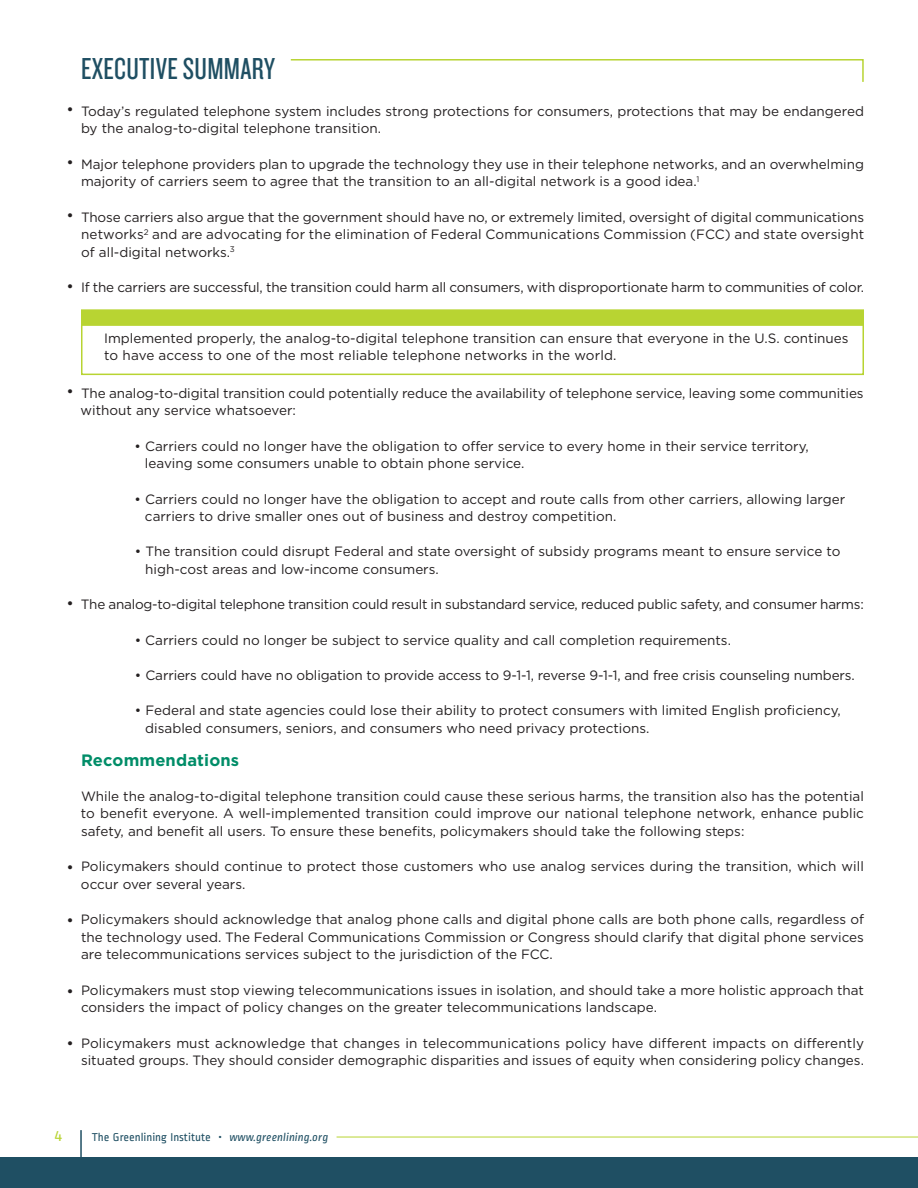
<style>
.page{position:relative;width:918px;height:1188px;background:#fff}
.page>*{position:absolute;margin:0;border:0;box-sizing:border-box;transform-origin:0 0}
.t1{font:31.5px "Knockout 28 Junior Feathrwt";letter-spacing:.01em;color:#1f4f63}
.t2{font:700 16.5px "Gotham";letter-spacing:.01em;color:#008d68}
.t3{font:16.5px "Ropa Sans";color:#b8d432}
.t4{font:13.5px/17.7px "Gotham";color:#231f20}
.t5{font:700 13.5px "Gotham";color:#231f20}
.t6{font:12px "Ropa Sans";color:#1f4f63}
.s1{font-family:"Gotham";font-size:8.7px}
.s2{font-style:italic}
</style>
<div class="page">
<div style="left:0;top:1158px;width:918px;height:30px;background:#1f4f63"></div>
<hr style="left:80px;top:1130px;width:2px;height:28px;background:#1f4f63">
<hr style="left:337px;top:1137px;width:581px;height:1px;background:#b8d432">
<svg style="left:290px;top:59px;width:574px;height:23px"></svg>
<div style="left:81px;top:318px;width:783px;height:57px;border:2px solid #b8d432"></div>
<div style="left:81px;top:309px;width:783px;height:17px;background:#b8d432"></div>
<p class="t5" style="left:67px;top:105px;width:8px">•</p>
<p class="t5" style="left:67px;top:158px;width:8px">•</p>
<p class="t5" style="left:67px;top:211px;width:8px">•</p>
<p class="t5" style="left:67px;top:281px;width:8px">•</p>
<h1 class="t1" style="left:81px;top:58px;width:196px">EXECUTIVE SUMMARY</h1>
<p class="t4" style="left:81px;top:103px;width:785px">Today’s regulated telephone system includes strong protections for consumers, protections that may be endangered by the analog-to-digital telephone transition.</p>
<p class="t4" style="left:81px;top:156px;width:785px">Major telephone providers plan to upgrade the technology they use in their telephone networks, and an overwhelming majority of carriers seem to agree that the transition to an all-digital network is a good idea.<sup>1</sup></p>
<p class="t4" style="left:81px;top:209px;width:785px;text-align:justify">Those carriers also argue that the government should have no, or extremely limited, oversight of digital communications networks<sup>2</sup> and are advocating for the elimination of Federal Communications Commission (FCC) and state oversight of all-digital networks.<sup>3</sup></p>
<p class="t4" style="left:81px;top:280px;width:785px">If the carriers are successful, the transition could harm all consumers, with disproportionate harm to communities of color.</p>
<p class="t4" style="left:104px;top:330px;width:746px">Implemented properly, the analog-to-digital telephone transition can ensure that everyone in the U.S. continues to have access to one of the most reliable telephone networks in the world.</p>
<p class="t5" style="left:67px;top:387px;width:8px">•</p>
<p class="t5" style="left:67px;top:598px;width:8px">•</p>
<p class="t5" style="left:67px;top:863px;width:8px">•</p>
<p class="t5" style="left:67px;top:916px;width:8px">•</p>
<p class="t5" style="left:67px;top:986px;width:8px">•</p>
<p class="t5" style="left:67px;top:1039px;width:8px">•</p>
<p class="t4" style="left:81px;top:385px;width:784px">The analog-to-digital transition could potentially reduce the availability of telephone service, leaving some communities without any service whatsoever:</p>
<p class="t4" style="left:145px;top:438px;width:665px;text-indent:-10px">• Carriers could no longer have the obligation to offer service to every home in their service territory, leaving some consumers unable to obtain phone service.</p>
<p class="t4" style="left:145px;top:491px;width:702px;text-indent:-10px">• Carriers could no longer have the obligation to accept and route calls from other carriers, allowing larger carriers to drive smaller ones out of business and destroy competition.</p>
<p class="t4" style="left:145px;top:544px;width:697px;text-indent:-10px">• The transition could disrupt Federal and state oversight of subsidy programs meant to ensure service to high-cost areas and low-income consumers.</p>
<p class="t4" style="left:81px;top:597px;width:784px">The analog-to-digital telephone transition could result in substandard service, reduced public safety, and consumer harms:</p>
<p class="t4" style="left:135px;top:632px;width:598px">• Carriers could no longer be subject to service quality and call completion requirements.</p>
<p class="t4" style="left:135px;top:667px;width:722px">• Carriers could have no obligation to provide access to 9-1-1, reverse 9-1-1, and free crisis counseling numbers.</p>
<p class="t4" style="left:145px;top:703px;width:697px;text-indent:-10px">• Federal and state agencies could lose their ability to protect consumers with limited English proficiency, disabled consumers, seniors, and consumers who need privacy protections.</p>
<p class="t2" style="left:81px;top:754px;width:160px">Recommendations</p>
<p class="t4" style="left:81px;top:788px;width:785px;text-align:justify">While the analog-to-digital telephone transition could cause these serious harms, the transition also has the potential to benefit everyone. A well-implemented transition could improve our national telephone network, enhance public safety, and benefit all users. To ensure these benefits, policymakers should take the following steps:</p>
<p class="t4" style="left:81px;top:859px;width:784px">Policymakers should continue to protect those customers who use analog services during the transition, which will occur over several years.</p>
<p class="t4" style="left:81px;top:912px;width:785px;text-align:justify">Policymakers should acknowledge that analog phone calls and digital phone calls are both phone calls, regardless of the technology used. The Federal Communications Commission or Congress should clarify that digital phone services are telecommunications services subject to the jurisdiction of the FCC.</p>
<p class="t4" style="left:81px;top:982px;width:784px">Policymakers must stop viewing telecommunications issues in isolation, and should take a more holistic approach that considers the impact of policy changes on the greater telecommunications landscape.</p>
<p class="t4" style="left:81px;top:1035px;width:785px">Policymakers must acknowledge that changes in telecommunications policy have different impacts on differently situated groups. They should consider demographic disparities and issues of equity when considering policy changes.</p>
<p class="t3" style="left:54px;top:1127px;width:10px">4</p>
<p class="t6" style="left:92px;top:1131px;width:238px">The Greenlining Institute <span class="s1">•</span> <span class="s2">www.greenlining.org</span></p>
</div>
